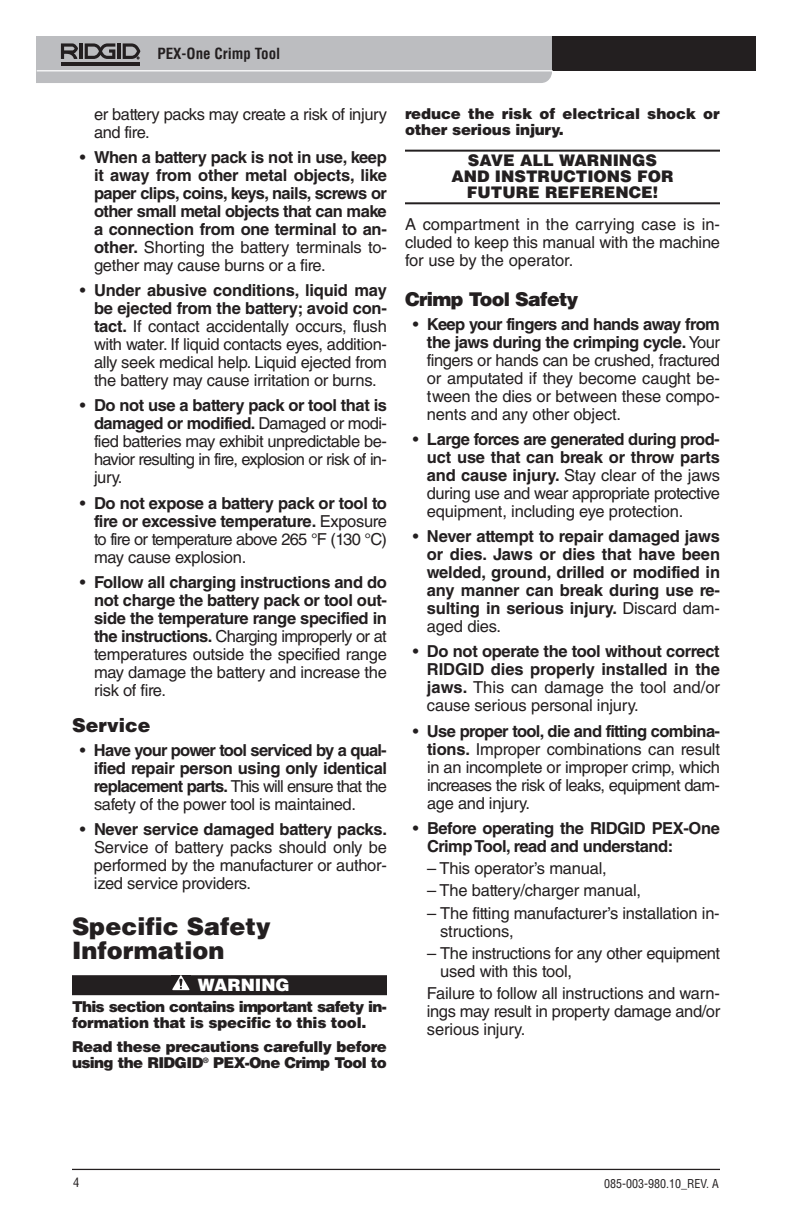
<style>
.page{position:relative;width:792px;height:1224px;background:#fff}
.page>*{position:absolute;margin:0;border:0;box-sizing:border-box;transform-origin:0 0}
.t1{font:900 24px/24px "Helvetica LT Std";color:#231f20}
.t2{font:900 19px "Helvetica LT Std";letter-spacing:-.035em;color:#231f20}
.t3{font:900 19px "Helvetica LT Std";color:#231f20}
.t4{font:900 17px "Helvetica LT Std";color:#fff}
.t5{font:16.4px/18px "Helvetica LT Std";letter-spacing:-.015em;color:#231f20;text-align:justify}
.t6{font:700 16.4px/18px "Helvetica LT Std";letter-spacing:-.02em;color:#231f20;text-align:justify}
.t7{font:900 16px/16px "Helvetica LT Std";color:#231f20;text-align:center}
.t8{font:900 15px/16.4px "Helvetica LT Std";letter-spacing:-.05em;color:#231f20}
.t9{font:900 15px/16.4px "Helvetica LT Std";letter-spacing:-.025em;color:#231f20}
.t10{font:900 15px/16.4px "Helvetica LT Std";letter-spacing:-.005em;color:#231f20}
.t11{font:700 condensed 15px "Helvetica LT Std";color:#231f20}
.t12{font:condensed 12.6px "Helvetica LT Std";color:#231f20}
.t13{font:condensed 12px "Helvetica LT Std";color:#231f20}
.s1{font-weight:400}
.s2{font-weight:700}
</style>
<div class="page">
<div style="left:403px;top:37px;width:353px;height:34px;background:#231f20"></div>
<hr style="left:405px;top:150px;width:315px;height:2px;background:#231f20">
<hr style="left:405px;top:202px;width:315px;height:2px;background:#231f20">
<div style="left:72px;top:975px;width:315px;height:20px;background:#231f20"></div>
<svg style="left:173px;top:990px;width:16px;height:1px"></svg>
<svg style="left:172px;top:975px;width:18px;height:15px"></svg>
<hr style="left:72px;top:1169px;width:648px;height:1px;background:#231f20">
<svg style="left:36px;top:36px;width:516px;height:47px;background:#b6b6b9"></svg>
<hr style="left:37px;top:70px;width:516px;height:1px;background:#fff">
<p class="t11" style="left:157px;top:48px;width:125px">PEX-One Crimp Tool</p>
<p class="t5" style="left:94px;top:107px;width:295px">er battery packs may create a risk of injury and fire.</p>
<p class="t6" style="left:94px;top:150px;width:295px;text-indent:-14px"><span class="s1">•</span> When a battery pack is not in use, keep it away from other metal objects, like paper clips, coins, keys, nails, screws or other small metal objects that can make a connection from one terminal to an&shy;other. <span class="s1">Shorting the battery terminals to&shy;gether may cause burns or a fire.</span></p>
<p class="t5" style="left:94px;top:283px;width:295px;text-indent:-14px">• <span class="s2">Under abusive conditions, liquid may be ejected from the battery; avoid con&shy;tact.</span> If contact accidentally occurs, flush with water. If liquid contacts eyes, addition&shy;ally seek medical help. Liquid ejected from the battery may cause irritation or burns.</p>
<p class="t5" style="left:94px;top:398px;width:295px;text-indent:-14px">• <span class="s2">Do not use a battery pack or tool that is damaged or modified.</span> Damaged or modi - fied batteries may exhibit unpredictable be&shy;havior resulting in fire, explosion or risk of in&shy;jury.</p>
<p class="t5" style="left:94px;top:495px;width:295px;text-indent:-14px">• <span class="s2">Do not expose a battery pack or tool to fire or excessive temperature.</span> Exposure to fire or temperature above 265 °F (130 °C) may cause explosion.</p>
<p class="t6" style="left:94px;top:575px;width:295px;text-indent:-14px"><span class="s1">•</span> Follow all charging instructions and do not charge the battery pack or tool out&shy;side the temperature range specified in the instructions. <span class="s1">Charging improperly or at temperatures outside the specified range may damage the battery and increase the risk of fire.</span></p>
<p class="t3" style="left:72px;top:719px;width:80px">Service</p>
<p class="t6" style="left:94px;top:743px;width:295px;text-indent:-14px"><span class="s1">•</span> Have your power tool serviced by a qual - i fied repair person using on ly identical replacement parts. <span class="s1">This will ensure that the safety of the power tool is maintained.</span></p>
<p class="t5" style="left:94px;top:822px;width:295px;text-indent:-14px">• <span class="s2">Never service damaged battery packs.<br></span>Service of battery packs should only be performed by the manufacturer or author&shy;ized service providers.</p>
<h1 class="t1" style="left:72px;top:916px;width:200px">Specific Safety<br>Information</h1>
<p class="t4" style="left:198px;top:979px;width:93px">WARNING</p>
<p class="t8" style="left:72px;top:999px;width:316px">This section contains important safety in&shy;formation that is specific to this tool.</p>
<p class="t9" style="left:72px;top:1040px;width:316px">Read these precautions carefully before using the RIDGID<sup>®</sup> PEX-One Crimp Tool to</p>
<p class="t10" style="left:405px;top:107px;width:316px">reduce the risk of electrical shock or other serious injury.</p>
<p class="t7" style="left:451px;top:153px;width:224px">SAVE ALL WARNINGS<br>AND INSTRUCTIONS FOR<br>FUTURE REFERENCE!</p>
<p class="t5" style="left:405px;top:217px;width:317px">A compartment in the carrying case is in&shy;cluded to keep this manual with the machine for use by the operator.</p>
<p class="t2" style="left:405px;top:292px;width:175px">Crimp Tool Safety</p>
<p class="t5" style="left:427px;top:317px;width:295px;text-indent:-14px">• <span class="s2">Keep your fingers and hands away from the jaws during the crimping cycle.</span> Your fingers or hands can be crushed, fractured or amputated if they become caught be&shy;tween the dies or between these compo&shy;nents and any other object.</p>
<p class="t5" style="left:427px;top:432px;width:295px;text-indent:-14px">• <span class="s2">Large forces are generated during prod&shy;uct use that can break or throw parts and cause injury.</span> Stay clear of the jaws during use and wear appropriate protective equipment, including eye protection.</p>
<p class="t6" style="left:427px;top:529px;width:295px;text-indent:-14px"><span class="s1">•</span> Never attempt to repair damaged jaws or dies. Jaws or dies that have been welded, ground, drilled or modified in any manner can break during use re&shy;sulting in serious injury. <span class="s1">Discard dam&shy;aged dies.</span></p>
<p class="t6" style="left:427px;top:644px;width:295px;text-indent:-14px"><span class="s1">•</span> Do not operate the tool without correct RIDGID dies properly installed in the jaws. <span class="s1">This can damage the tool and/or cause serious personal injury.</span></p>
<p class="t5" style="left:427px;top:723px;width:295px;text-indent:-14px">• <span class="s2">Use proper tool, die and fitting combina&shy;tions.</span> Improper combinations can result in an incomplete or improper crimp, which increases the risk of leaks, equipment dam&shy;age and injury.</p>
<p class="t6" style="left:427px;top:821px;width:294px;text-indent:-14px"><span class="s1">•</span> Before operating the RIDGID PEX-One<br>Crimp Tool, read and understand:</p>
<p class="t5" style="left:427px;top:861px;width:181px">– This operator’s manual,</p>
<p class="t5" style="left:427px;top:883px;width:216px">– The battery/charger manual,</p>
<p class="t5" style="left:440px;top:906px;width:281px;text-indent:-13px">– The fitting manufacturer’s installation in&shy;structions,</p>
<p class="t5" style="left:440px;top:946px;width:281px;text-indent:-13px">– The instructions for any other equipment used with this tool,</p>
<p class="t5" style="left:427px;top:986px;width:295px">Failure to follow all instructions and warn&shy;ings may result in property damage and/or serious injury.</p>
<p class="t12" style="left:73px;top:1178px;width:8px">4</p>
<p class="t13" style="left:604px;top:1179px;width:116px">085-003-980.10_REV. A</p>
</div>
